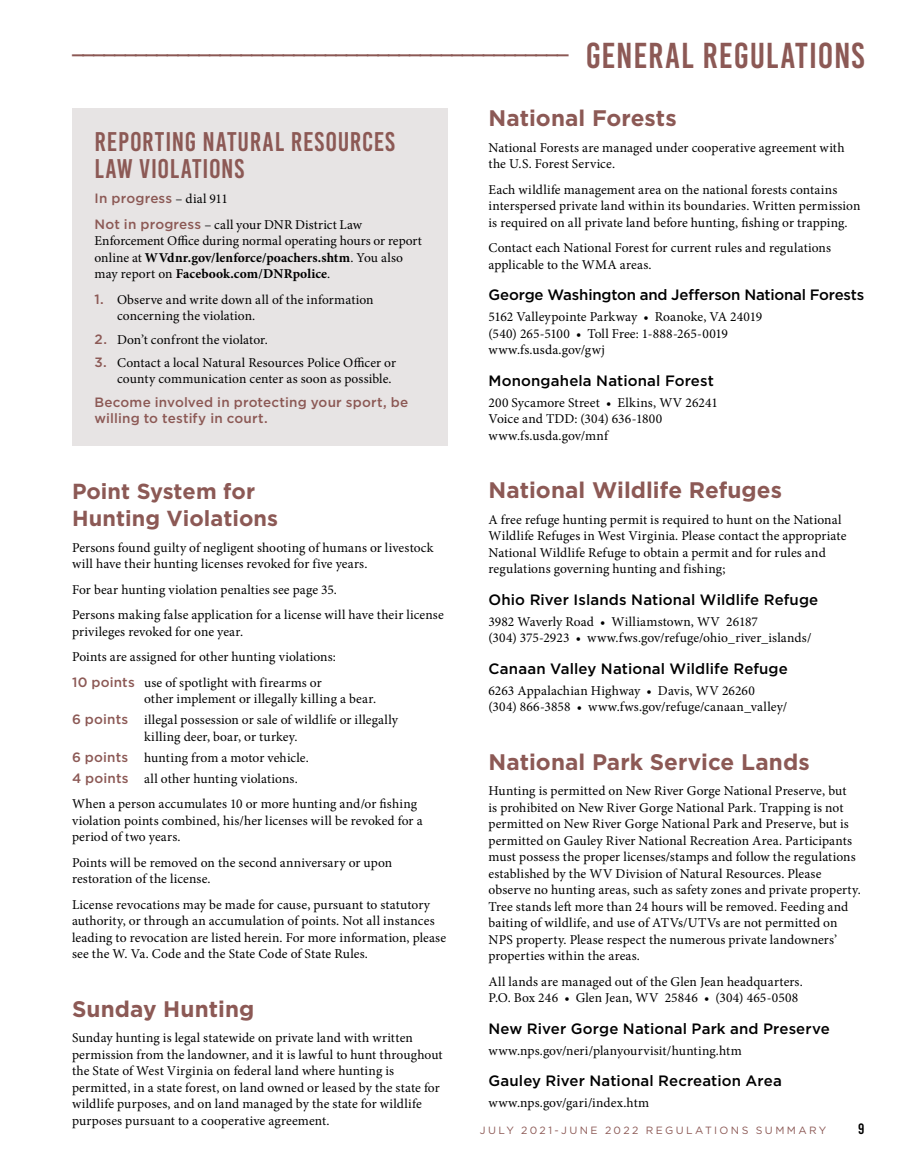
<style>
.page{position:relative;width:905px;height:1175px;background:#fff}
.page>*{position:absolute;margin:0;border:0;box-sizing:border-box;transform-origin:0 0}
.t1{font:27px/27px "Bebas Kai";letter-spacing:.03em;color:#8c5955}
.t2{font:700 22.5px "Gotham";letter-spacing:.005em;color:#8c5955}
.t3{font:700 21.75px/27px "Gotham";color:#8c5955}
.t4{font:500 15px "Gotham";letter-spacing:.005em;color:#000}
.t5{font:500 15px "Gotham";letter-spacing:-.015em;color:#000}
.t6{font:15px "Bebas Kai";color:#000}
.t7{font:13.5px/16.5px "Minion Pro";letter-spacing:.01em;color:#000}
.t8{font:500 13.5px/16.5px "Gotham";letter-spacing:.01em;color:#8c5955}
.t9{font:10.5px "Gotham";letter-spacing:.23em;color:#8c5955}
.s1{font-size:36px}
.s2{font-family:"Minion Pro";font-weight:400;color:#000}
.s3{font-family:"Gotham";font-weight:500;color:#8c5955}
.s4{font-weight:700}
</style>
<div class="page">
<div style="left:72px;top:108px;width:376px;height:338px;background:#e7e4e4"></div>
<h1 class="t1" style="left:72px;top:30px;width:793px">_______________________________________________ <span class="s1">GENERAL REGULATIONS</span></h1>
<h1 class="t1" style="left:94px;top:128px;width:302px">REPORTING NATURAL RESOURCES<br>LAW VIOLATIONS</h1>
<p class="t8" style="left:94px;top:190px;width:135px">In progress <span class="s2">– dial 911</span></p>
<p class="t7" style="left:95px;top:216px;width:329px"><span class="s3">Not in progress</span> – call your DNR District Law Enforcement Office during normal operating hours or report online at <span class="s4">WVdnr.gov/lenforce/poachers.shtm</span>. You also may report on <span class="s4">Facebook.com/DNRpolice</span>.</p>
<p class="t7" style="left:117px;top:291px;width:258px;text-indent:-23px"><span class="s3">1.</span> Observe and write down all of the information concerning the violation.</p>
<p class="t7" style="left:95px;top:331px;width:175px"><span class="s3">2.</span> Don’t confront the violator.</p>
<p class="t7" style="left:117px;top:354px;width:280px;text-indent:-23px"><span class="s3">3.</span> Contact a local Natural Resources Police Officer or county communication center as soon as possible.</p>
<p class="t8" style="left:95px;top:393px;width:315px">Become involved in protecting your sport, be willing to testify in court.</p>
<h3 class="t3" style="left:72px;top:478px;width:208px">Point System for<br>Hunting Violations</h3>
<p class="t7" style="left:72px;top:539px;width:363px">Persons found guilty of negligent shooting of humans or livestock will have their hunting licenses revoked for five years.</p>
<p class="t7" style="left:72px;top:576px;width:373px;line-height:25.5px">For bear hunting violation penalties see page 35.<br>Persons making false application for a license will have their license</p>
<p class="t7" style="left:72px;top:618px;width:265px;line-height:25.5px">privileges revoked for one year.<br>Points are assigned for other hunting violations:<br><span class="s3">10 points</span> use of spotlight with firearms or</p>
<p class="t7" style="left:72px;top:688px;width:327px;line-height:21px;text-indent:72px">other implement or illegally killing a bear.<br><span class="s3">6 points</span> illegal possession or sale of wildlife or illegally</p>
<p class="t7" style="left:72px;top:726px;width:238px;line-height:21px;text-indent:72px">killing deer, boar, or turkey.<br><span class="s3">6 points</span> hunting from a motor vehicle.<br><span class="s3">4 points</span> all other hunting violations.</p>
<p class="t7" style="left:72px;top:795px;width:352px">When a person accumulates 10 or more hunting and/or fishing violation points combined, his/her licenses will be revoked for a period of two years.</p>
<p class="t7" style="left:72px;top:854px;width:322px">Points will be removed on the second anniversary or upon restoration of the license.</p>
<p class="t7" style="left:72px;top:896px;width:375px">License revocations may be made for cause, pursuant to statutory authority, or through an accumulation of points. Not all instances leading to revocation are listed herein. For more information, please see the W. Va. Code and the State Code of State Rules.</p>
<h2 class="t2" style="left:72px;top:994px;width:184px">Sunday Hunting</h2>
<p class="t7" style="left:72px;top:1029px;width:372px">Sunday hunting is legal statewide on private land with written permission from the landowner, and it is lawful to hunt throughout the State of West Virginia on federal land where hunting is permitted, in a state forest, on land owned or leased by the state for wildlife purposes, and on land managed by the state for wildlife purposes pursuant to a cooperative agreement.</p>
<h2 class="t2" style="left:488px;top:103px;width:190px">National Forests</h2>
<p class="t7" style="left:488px;top:139px;width:358px">National Forests are managed under cooperative agreement with the U.S. Forest Service.</p>
<p class="t7" style="left:488px;top:181px;width:373px">Each wildlife management area on the national forests contains interspersed private land within its boundaries. Written permission is required on all private land before hunting, fishing or trapping.</p>
<p class="t7" style="left:488px;top:239px;width:344px">Contact each National Forest for current rules and regulations applicable to the WMA areas.</p>
<p class="t5" style="left:488px;top:285px;width:377px">George Washington and Jefferson National Forests</p>
<p class="t7" style="left:488px;top:309px;width:275px">5162 Valleypointe Parkway • Roanoke, VA 24019 (540) 265-5100 • Toll Free: 1-888-265-0019 www.fs.usda.gov/gwj</p>
<p class="t4" style="left:488px;top:370px;width:227px">Monongahela National Forest</p>
<p class="t7" style="left:488px;top:394px;width:231px">200 Sycamore Street • Elkins, WV 26241<br>Voice and TDD: (304) 636-1800 www.fs.usda.gov/mnf</p>
<h2 class="t2" style="left:488px;top:475px;width:295px">National Wildlife Refuges</h2>
<p class="t7" style="left:488px;top:511px;width:359px">A free refuge hunting permit is required to hunt on the National Wildlife Refuges in West Virginia. Please contact the appropriate National Wildlife Refuge to obtain a permit and for rules and regulations governing hunting and fishing;</p>
<p class="t4" style="left:488px;top:589px;width:331px">Ohio River Islands National Wildlife Refuge</p>
<p class="t7" style="left:488px;top:613px;width:324px">3982 Waverly Road • Williamstown, WV 26187<br>(304) 375-2923 • www.fws.gov/refuge/ohio_river_islands/</p>
<p class="t4" style="left:488px;top:658px;width:301px">Canaan Valley National Wildlife Refuge</p>
<p class="t7" style="left:488px;top:682px;width:300px">6263 Appalachian Highway • Davis, WV 26260<br>(304) 866-3858 • www.fws.gov/refuge/canaan_valley/</p>
<h2 class="t2" style="left:488px;top:747px;width:323px">National Park Service Lands</h2>
<p class="t7" style="left:488px;top:783px;width:374px">Hunting is permitted on New River Gorge National Preserve, but<br>is prohibited on New River Gorge National Park. Trapping is not permitted on New River Gorge National Park and Preserve, but is permitted on Gauley River National Recreation Area. Participants must possess the proper licenses/stamps and follow the regulations established by the WV Division of Natural Resources. Please observe no hunting areas, such as safety zones and private property.<br>Tree stands left more than 24 hours will be removed. Feeding and baiting of wildlife, and use of ATVs/UTVs are not permitted on NPS property. Please respect the numerous private landowners’ properties within the areas.</p>
<p class="t7" style="left:488px;top:973px;width:316px">All lands are managed out of the Glen Jean headquarters.<br>P.O. Box 246 • Glen Jean, WV 25846 • (304) 465-0508</p>
<p class="t4" style="left:488px;top:1018px;width:343px">New River Gorge National Park and Preserve</p>
<p class="t7" style="left:488px;top:1042px;width:255px">www.nps.gov/neri/planyourvisit/hunting.htm</p>
<p class="t4" style="left:488px;top:1071px;width:295px">Gauley River National Recreation Area</p>
<p class="t7" style="left:488px;top:1095px;width:162px">www.nps.gov/gari/index.htm</p>
<p class="t9" style="left:480px;top:1124px;width:348px">JULY 2021-JUNE 2022 REGULATIONS SUMMARY</p>
<p class="t6" style="left:858px;top:1121px;width:8px">9</p>
</div>
